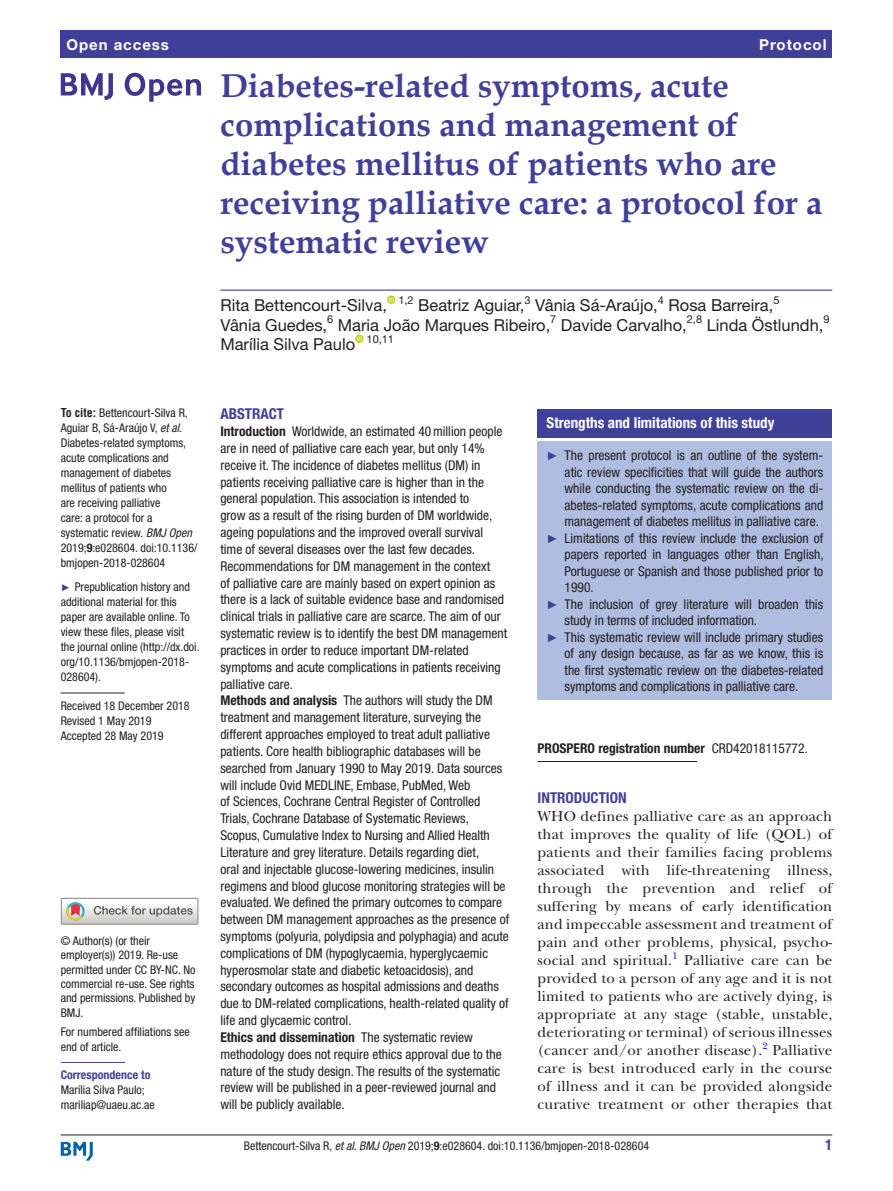
<style>
.page{position:relative;width:893px;height:1191px;background:#fff}
.page>*{position:absolute;margin:0;border:0;box-sizing:border-box;transform-origin:0 0}
.t1{font:700 33px/39px "Book Antiqua";color:#414099}
.t2{font:16.5px "Helvetica Neue LT Std";color:#231f20}
.t3{font:15px/18px "New Baskerville";letter-spacing:.01em;color:#231f20;text-align:justify}
.t4{font:700 condensed 15px "Helvetica Neue LT Std";color:#fff}
.t5{font:700 condensed 15px "Helvetica Neue LT Std";color:#414099}
.t6{font:700 15px "Helvetica Neue LT Std";letter-spacing:.065em;color:#fff}
.t7{font:condensed 13.5px/16.8px "Helvetica Neue LT Std";color:#231f20}
.t8{font:700 condensed 13.5px "Helvetica Neue LT Std";color:#231f20}
.t9{font:condensed 12px/15px "Helvetica Neue LT Std";color:#231f20}
.t10{font:700 condensed 12px "Helvetica Neue LT Std";color:#414099}
.t11{font:10.95px "Helvetica Neue LT Std";color:#231f20}
.t12{font:9.9px "New Baskerville";color:#00f}
.s1{font-family:"Helvetica LT Std";font-weight:700}
.s2{font-style:italic}
.s3{font-weight:700}
.s4{font-family:"Arial";font-stretch:normal;font-size:9.75px;color:#414099}
.s5{font-family:"Arial";font-stretch:normal;font-size:12px;color:#414099}
.s6{font-weight:400}
</style>
<div class="page">
<hr style="left:61px;top:1134px;width:771px;height:1px;background:#231f20">
<svg style="left:61px;top:1141px;width:32px;height:19px"></svg>
<div style="left:61px;top:31px;width:771px;height:27px;background:#414099"></div>
<hr style="left:220px;top:289px;width:612px;height:2px;background:#414099">
<svg style="left:387px;top:295px;width:8px;height:9px"></svg>
<svg style="left:355px;top:334px;width:9px;height:9px"></svg>
<hr style="left:61px;top:692px;width:64px;height:1px;background:#231f20">
<hr style="left:61px;top:1062px;width:64px;height:1px;background:#414099">
<svg style="left:61px;top:73px;width:52px;height:27px"></svg>
<svg style="left:125px;top:73px;width:76px;height:29px"></svg>
<div style="left:61px;top:897px;width:138px;height:27px;border:1px solid #969090"></div>
<svg style="left:61px;top:898px;width:137px;height:26px"></svg>
<hr style="left:538px;top:761px;width:159px;height:1px;background:#231f20">
<div style="left:538px;top:409px;width:294px;height:28px;background:#414099"></div>
<div style="left:538px;top:441px;width:294px;height:259px;background:#afbde1"></div>
<p class="t6" style="left:66px;top:35px;width:104px">Open access</p>
<p class="t6" style="left:759px;top:35px;width:69px">Protocol</p>
<h1 class="t1" style="left:220px;top:66px;width:604px">Diabetes-related symptoms, acute complications and management of diabetes mellitus of patients who are receiving palliative care: a protocol for a systematic review</h1>
<p class="t2" style="left:220px;top:296px;width:168px">Rita Bettencourt-Silva,</p>
<p class="t11" style="left:398px;top:293px;width:17px">1,2</p>
<p class="t2" style="left:418px;top:296px;width:108px">Beatriz Aguiar,</p>
<p class="t11" style="left:524px;top:293px;width:8px">3</p>
<p class="t2" style="left:535px;top:296px;width:124px">Vânia Sá-Araújo,</p>
<p class="t11" style="left:658px;top:293px;width:8px">4</p>
<p class="t2" style="left:668px;top:296px;width:106px">Rosa Barreira,</p>
<p class="t11" style="left:773px;top:293px;width:8px">5</p>
<p class="t2" style="left:220px;top:315px;width:108px">Vânia Guedes,</p>
<p class="t11" style="left:327px;top:313px;width:8px">6</p>
<p class="t2" style="left:338px;top:315px;width:214px">Maria João Marques Ribeiro,</p>
<p class="t11" style="left:550px;top:313px;width:8px">7</p>
<p class="t2" style="left:561px;top:315px;width:127px">Davide Carvalho,</p>
<p class="t11" style="left:687px;top:313px;width:17px">2,8</p>
<p class="t2" style="left:707px;top:315px;width:118px">Linda Östlundh,</p>
<p class="t11" style="left:823px;top:313px;width:8px">9</p>
<p class="t2" style="left:220px;top:335px;width:136px">Marília Silva Paulo</p>
<p class="t11" style="left:367px;top:332px;width:29px">10,11</p>
<p class="t9" style="left:61px;top:405px;width:138px"><span class="s1">To cite:</span> Bettencourt-Silva R,<br>Aguiar B, Sá-Araújo V, <span class="s2">et al</span>.<br>Diabetes-related symptoms, acute complications and management of diabetes mellitus of patients who<br>are receiving palliative<br>care: a protocol for a systematic review. <span class="s2">BMJ Open<br></span>2019;<span class="s3">9</span>:e028604. doi:10.1136/ bmjopen-2018-028604</p>
<p class="t9" style="left:61px;top:579px;width:140px"><span class="s4">►</span> Prepublication history and additional material for this paper are available online. To view these files, please visit the journal online (http://dx.doi. org/10.1136/bmjopen-2018-<br>028604).</p>
<p class="t9" style="left:61px;top:698px;width:130px">Received 18 December 2018<br>Revised 1 May 2019<br>Accepted 28 May 2019</p>
<p class="t9" style="left:61px;top:933px;width:136px;line-height:14.4px">© Author(s) (or their employer(s)) 2019. Re-use permitted under CC BY-NC. No commercial re-use. See rights and permissions. Published by<br>BMJ.</p>
<p class="t9" style="left:61px;top:1024px;width:130px">For numbered affiliations see end of article.</p>
<p class="t10" style="left:61px;top:1067px;width:91px">Correspondence to</p>
<p class="t9" style="left:61px;top:1082px;width:96px">Marília Silva Paulo; mariliap@uaeu.ac.ae</p>
<p class="t5" style="left:220px;top:405px;width:65px">Abstract</p>
<p class="t7" style="left:220px;top:423px;width:290px"><span class="s3">Introduction</span> Worldwide, an estimated 40million people are in need of palliative care each year, but only 14% receive it. The incidence of diabetes mellitus (DM) in patients receiving palliative care is higher than in the general population. This association is intended to<br>grow as a result of the rising burden of DM worldwide, ageing populations and the improved overall survival<br>time of several diseases over the last few decades.<br>Recommendations for DM management in the context<br>of palliative care are mainly based on expert opinion as there is a lack of suitable evidence base and randomised clinical trials in palliative care are scarce. The aim of our systematic review is to identify the best DM management practices in order to reduce important DM-related symptoms and acute complications in patients receiving palliative care.<br><span class="s3">Methods and analysis</span> The authors will study the DM treatment and management literature, surveying the different approaches employed to treat adult palliative patients. Core health bibliographic databases will be searched from January 1990 to May 2019. Data sources will include Ovid MEDLINE, Embase, PubMed, Web<br>of Sciences, Cochrane Central Register of Controlled Trials, Cochrane Database of Systematic Reviews, Scopus, Cumulative Index to Nursing and Allied Health Literature and grey literature. Details regarding diet,<br>oral and injectable glucose-lowering medicines, insulin regimens and blood glucose monitoring strategies will be evaluated. We defined the primary outcomes to compare between DM management approaches as the presence of symptoms (polyuria, polydipsia and polyphagia) and acute complications of DM (hypoglycaemia, hyperglycaemic hyperosmolar state and diabetic ketoacidosis), and secondary outcomes as hospital admissions and deaths due to DM-related complications, health-related quality of life and glycaemic control.<br><span class="s3">Ethics and dissemination</span> The systematic review methodology does not require ethics approval due to the nature of the study design. The results of the systematic review will be published in a peer-reviewed journal and will be publicly available.</p>
<p class="t4" style="left:547px;top:414px;width:229px">Strengths and limitations of this study</p>
<p class="t7" style="left:547px;top:447px;width:278px"><span class="s5">►</span> The present protocol is an outline of the system-</p>
<p class="t7" style="left:565px;top:463px;width:260px">atic review specificities that will guide the authors</p>
<p class="t7" style="left:565px;top:480px;width:260px">while conducting the systematic review on the di-</p>
<p class="t7" style="left:565px;top:496px;width:260px">abetes-related symptoms, acute complications and</p>
<p class="t7" style="left:565px;top:513px;width:256px">management of diabetes mellitus in palliative care.</p>
<p class="t7" style="left:547px;top:529px;width:278px"><span class="s5">►</span> Limitations of this review include the exclusion of</p>
<p class="t7" style="left:565px;top:546px;width:261px">papers reported in languages other than English,</p>
<p class="t7" style="left:565px;top:562px;width:260px">Portuguese or Spanish and those published prior to</p>
<p class="t7" style="left:565px;top:579px;width:31px">1990.</p>
<p class="t7" style="left:547px;top:595px;width:278px"><span class="s5">►</span> The inclusion of grey literature will broaden this</p>
<p class="t7" style="left:565px;top:612px;width:194px">study in terms of included information.</p>
<p class="t7" style="left:547px;top:628px;width:278px"><span class="s5">►</span> This systematic review will include primary studies</p>
<p class="t7" style="left:565px;top:645px;width:260px">of any design because, as far as we know, this is</p>
<p class="t7" style="left:565px;top:661px;width:260px">the first systematic review on the diabetes-related</p>
<p class="t7" style="left:565px;top:678px;width:235px">symptoms and complications in palliative care.</p>
<p class="t8" style="left:538px;top:739px;width:272px">PROSPERO registration number <span class="s6">CRD42018115772.</span></p>
<p class="t5" style="left:538px;top:789px;width:91px">Introduction</p>
<p class="t3" style="left:538px;top:807px;width:296px">WHO defines palliative care as an approach that improves the quality of life (QOL) of patients and their families facing problems associated with life-threatening illness, through the prevention and relief of suffering by means of early identification and impeccable assessment and treatment of pain and other problems, physical, psycho&shy;social and spiritual.</p>
<p class="t12" style="left:672px;top:949px;width:7px">1</p>
<p class="t3" style="left:538px;top:951px;width:296px;text-indent:147px">Palliative care can be provided to a person of any age and it is not limited to patients who are actively dying, is appropriate at any stage (stable, unstable, deteriorating or terminal) of serious illnesses (cancer and/or another disease).</p>
<p class="t12" style="left:762px;top:1039px;width:7px">2</p>
<p class="t3" style="left:538px;top:1041px;width:296px;text-indent:235px">Palliative care is best introduced early in the course of illness and it can be provided alongside curative treatment or other therapies that</p>
<p class="t9" style="left:244px;top:1137px;width:407px">Bettencourt-Silva R, <span class="s2">et al</span>. <span class="s2">BMJ Open</span> 2019;<span class="s3">9</span>:e028604. doi:10.1136/bmjopen-2018-028604</p>
<p class="t5" style="left:825px;top:1135px;width:9px">1</p>
</div>
